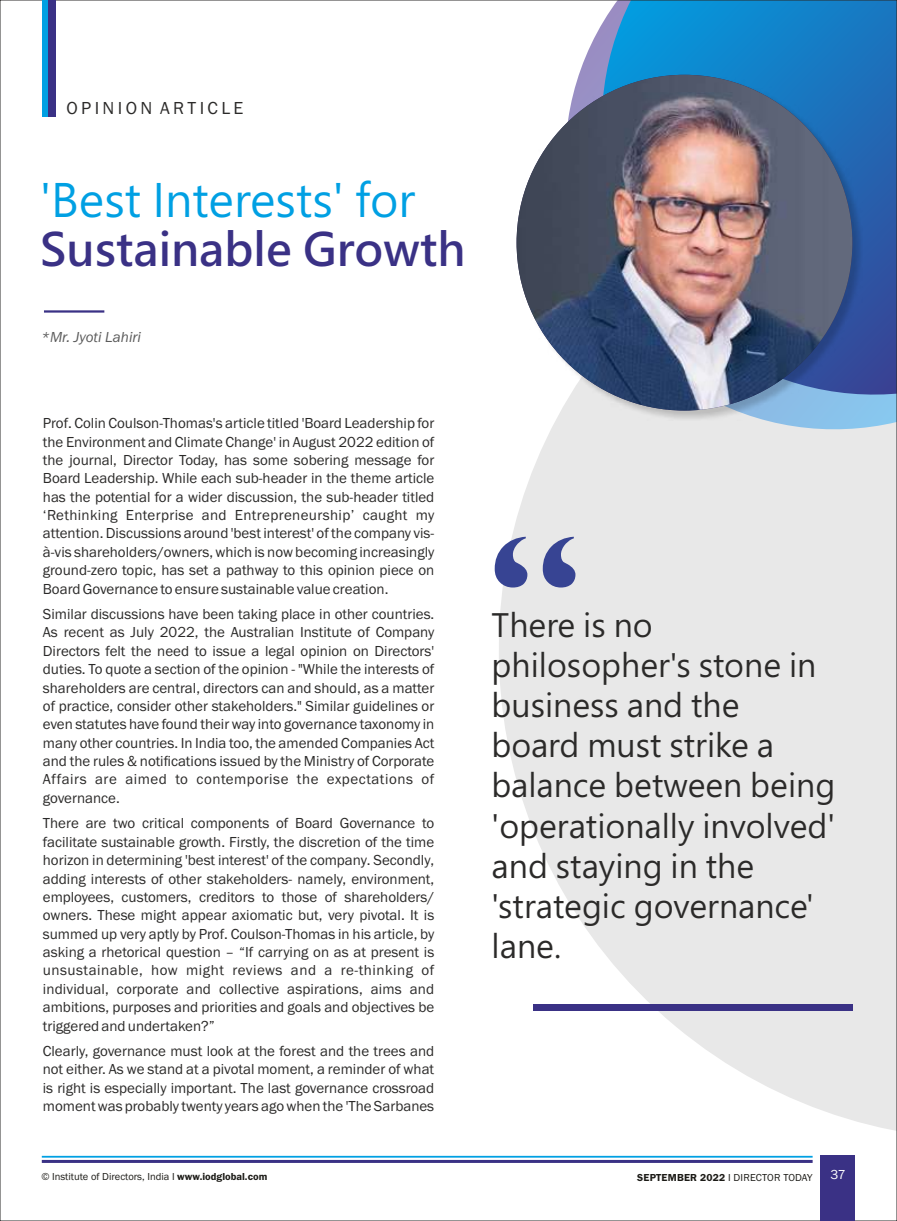
<style>
.page{position:relative;width:897px;height:1221px;background:#fff}
.page>*{position:absolute;margin:0;border:0;box-sizing:border-box;transform-origin:0 0}
.t1{font:229.8px "Maiandra GD";color:#374493}
.t2{font:45px "Microsoft Jheng Hei UI Regular";color:#00a0e3}
.t3{font:45px "Microsoft Jheng Hei UI Bold";color:#3a3185}
.t4{font:31.5px/40px "Microsoft Jheng Hei UI Regular";color:#2b2a29}
.t5{font:18px "Franklin Gothic";letter-spacing:.19em;color:#2b2a29}
.t6{font:15px/18.3px "Franklin Gothic";color:#2b2a29;text-align:justify}
.t7{font:italic 15px "Franklin Gothic";color:#5b5b5b}
.t8{font:13.5px "Franklin Gothic";color:#fefefe}
.t9{font:10.5px "Franklin Gothic";color:#1c1b17}
.t10{font:10.5px "Franklin Gothic";letter-spacing:.02em;color:#1c1b17}
.s1{font-weight:600}
</style>
<div class="page">
<svg style="left:439px;top:462px;width:455px;height:737px;fill:#e8e8e8"></svg>
<svg style="left:536px;top:420px;width:358px;height:42px;background:#e4e7e8"></svg>
<svg style="left:574px;top:2px;width:320px;height:420px;background:#2f82c5"></svg>
<img style="left:527px;top:78px;width:335px;height:342px">
<img style="left:516px;top:75px;width:336px;height:335px;border-radius:50%">
<div style="left:47px;top:0;width:9px;height:117px;background:#3a3185"></div>
<div style="left:42px;top:0;width:5px;height:117px;background:#00a0e3"></div>
<hr style="left:44px;top:310px;width:60px;height:2px;background:#3a3185">
<div style="left:533px;top:1004px;width:320px;height:6px;background:#3a3185"></div>
<hr style="left:42px;top:1155px;width:770px;height:2px;background:#00a0e3">
<hr style="left:42px;top:1159px;width:770px;height:3px;background:#3a3185">
<div style="left:820px;top:1155px;width:34px;height:65px;background:#3a3185"></div>
<p class="t5" style="left:67px;top:101px;width:178px">OPINION ARTICLE</p>
<h2 class="t2" style="left:40px;top:177px;width:376px">'Best Interests' for</h2>
<h2 class="t3" style="left:40px;top:226px;width:426px">Sustainable Growth</h2>
<p class="t7" style="left:41px;top:332px;width:101px">*Mr. Jyoti Lahiri</p>
<p class="t6" style="left:43px;top:415px;width:393px">Prof. Colin Coulson-Thomas's article titled 'Board Leadership for the Environment and Climate Change' in August 2022 edition of the journal, Director Today, has some sobering message for Board Leadership. While each sub-header in the theme article has the potential for a wider discussion, the sub-header titled ‘Rethinking Enterprise and Entrepreneurship’ caught my attention. Discussions around 'best interest' of the company vis&shy;à-vis shareholders/owners, which is now becoming increasingly ground-zero topic, has set a pathway to this opinion piece on Board Governance to ensure sustainable value creation.</p>
<p class="t6" style="left:43px;top:606px;width:393px">Similar discussions have been taking place in other countries.<br>As recent as July 2022, the Australian Institute of Company Directors felt the need to issue a legal opinion on Directors' duties. To quote a section of the opinion - "While the interests of shareholders are central, directors can and should, as a matter of practice, consider other stakeholders." Similar guidelines or even statutes have found their way into governance taxonomy in many other countries. In India too, the amended Companies Act and the rules &amp; notifications issued by the Ministry of Corporate Affairs are aimed to contemporise the expectations of governance.</p>
<p class="t6" style="left:43px;top:815px;width:393px">There are two critical components of Board Governance to facilitate sustainable growth. Firstly, the discretion of the time horizon in determining 'best interest' of the company. Secondly, adding interests of other stakeholders- namely, environment, employees, customers, creditors to those of shareholders/ owners. These might appear axiomatic but, very pivotal. It is summed up very aptly by Prof. Coulson-Thomas in his article, by asking a rhetorical question – “If carrying on as at present is unsustainable, how might reviews and a re-thinking of individual, corporate and collective aspirations, aims and ambitions, purposes and priorities and goals and objectives be triggered and undertaken?”</p>
<p class="t6" style="left:43px;top:1043px;width:393px">Clearly, governance must look at the forest and the trees and not either. As we stand at a pivotal moment, a reminder of what is right is especially important. The last governance crossroad moment was probably twenty years ago when the 'The Sarbanes</p>
<h1 class="t1" style="left:479px;top:527px;width:113px">“</h1>
<h3 class="t4" style="left:491px;top:605px;width:345px">There is no philosopher's stone in business and the<br>board must strike a balance between being 'operationally involved' and staying in the 'strategic governance' lane.</h3>
<p class="t9" style="left:41px;top:1172px;width:227px">© Institute of Directors, India I <span class="s1">www.iodglobal.com</span></p>
<p class="t10" style="left:637px;top:1173px;width:177px"><span class="s1">SEPTEMBER 2022</span> I DIRECTOR TODAY</p>
<p class="t8" style="left:830px;top:1169px;width:17px">37</p>
</div>
